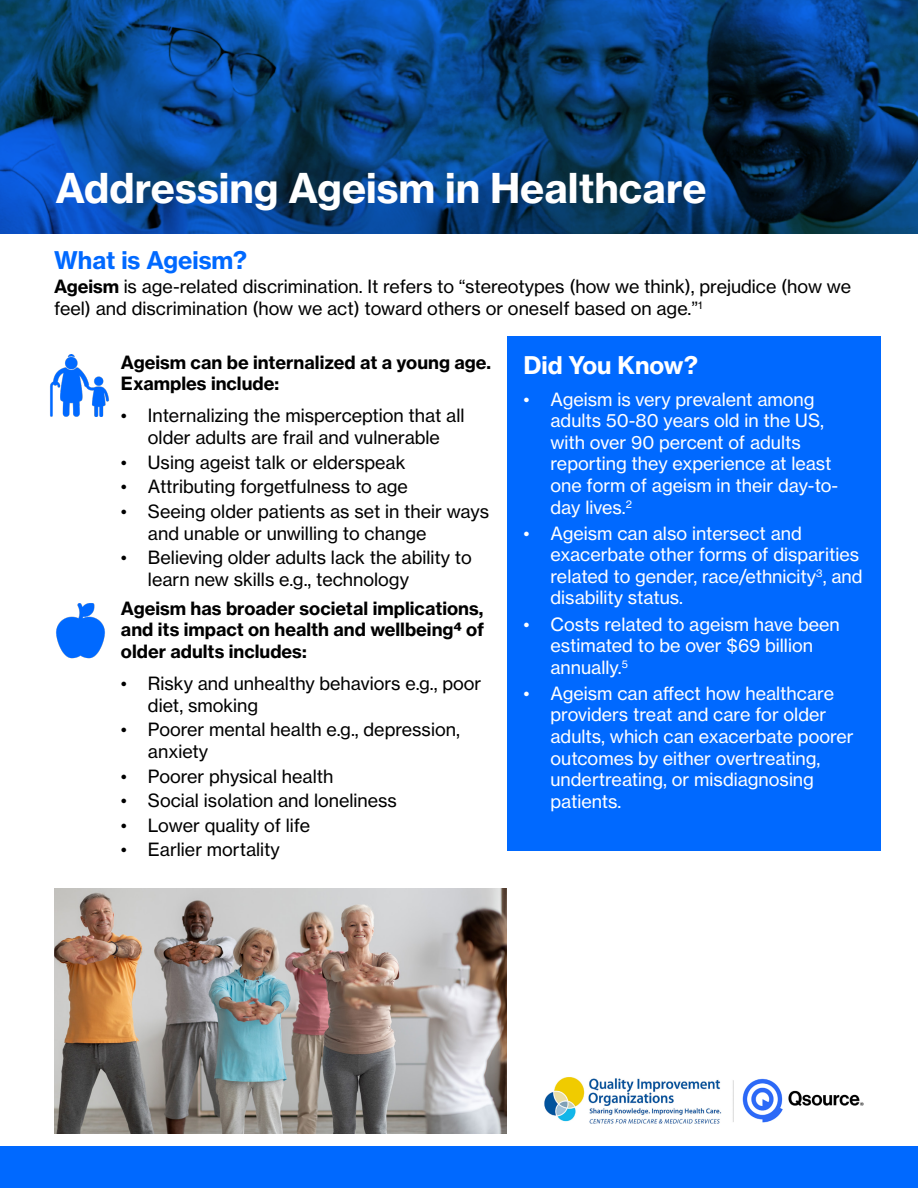
<style>
.page{position:relative;width:918px;height:1188px;background:#fff}
.page>*{position:absolute;margin:0;border:0;box-sizing:border-box;transform-origin:0 0}
.t1{font:40.5px "N Haas Grotesk TX Pro 75 Bd";color:#fff}
.t2{font:24px "N Haas Grotesk TX Pro 75 Bd";color:#0069ff}
.t3{font:24px "N Haas Grotesk TX Pro 75 Bd";color:#fff}
.t4{font:18px/21.6px "N Haas Grotesk TX Pro 55 Rg";color:#000}
.t5{font:18px/21.6px "N Haas Grotesk TX Pro 55 Rg";color:#fff}
.t6{font:18px/21.6px "N Haas Grotesk TX Pro 75 Bd";color:#000}
.s1{font-family:"N Haas Grotesk TX Pro 75 Bd"}
</style>
<div class="page">
<div style="left:507px;top:336px;width:373px;height:514px;background:#0069ff"></div>
<div style="left:0;top:1146px;width:918px;height:42px;background:#0069ff"></div>
<svg style="left:0;top:0;width:918px;height:234px;background:#08407d"></svg>
<img style="left:50px;top:355px;width:59px;height:62px">
<img style="left:56px;top:603px;width:49px;height:56px">
<img style="left:54px;top:888px;width:453px;height:246px">
<img style="left:544px;top:1077px;width:320px;height:47px">
<p class="t1" style="left:56px;top:162px;width:652px">Addressing Ageism in Healthcare</p>
<h1 class="t2" style="left:54px;top:245px;width:194px">What is Ageism?</h1>
<p class="t4" style="left:54px;top:276px;width:799px"><span class="s1">Ageism</span> is age-related discrimination. It refers to “stereotypes (how we think), prejudice (how we feel) and discrimination (how we act) toward others or oneself based on age.”<sup>1</sup></p>
<p class="t6" style="left:121px;top:351px;width:372px">Ageism can be internalized at a young age.<br>Examples include:</p>
<p class="t4" style="left:121px;top:405px;width:345px;text-align:center">• Internalizing the misperception that all older adults are frail and vulnerable</p>
<p class="t4" style="left:121px;top:451px;width:286px">• Using ageist talk or elderspeak</p>
<p class="t4" style="left:121px;top:476px;width:289px">• Attributing forgetfulness to age</p>
<p class="t4" style="left:148px;top:501px;width:343px;text-indent:-27px">• Seeing older patients as set in their ways and unable or unwilling to change</p>
<p class="t4" style="left:148px;top:547px;width:325px;text-indent:-27px">• Believing older adults lack the ability to learn new skills e.g., technology</p>
<p class="t6" style="left:121px;top:597px;width:365px;text-align:justify">Ageism has broader societal implications, and its impact on health and wellbeing4 of older adults includes:</p>
<p class="t4" style="left:148px;top:673px;width:335px;text-indent:-27px">• Risky and unhealthy behaviors e.g., poor diet, smoking</p>
<p class="t4" style="left:148px;top:719px;width:313px;text-indent:-27px">• Poorer mental health e.g., depression, anxiety</p>
<p class="t4" style="left:121px;top:765px;width:214px">• Poorer physical health</p>
<p class="t4" style="left:121px;top:790px;width:278px">• Social isolation and loneliness</p>
<p class="t4" style="left:121px;top:814px;width:191px">• Lower quality of life</p>
<p class="t4" style="left:121px;top:839px;width:160px">• Earlier mortality</p>
<h2 class="t3" style="left:524px;top:350px;width:176px">Did You Know?</h2>
<p class="t5" style="left:550px;top:388px;width:289px;text-indent:-27px">• Ageism is very prevalent among adults 50-80 years old in the US, with over 90 percent of adults reporting they experience at least one form of ageism in their day-to&shy;day lives.<sup>2</sup></p>
<p class="t5" style="left:550px;top:522px;width:314px;text-indent:-27px">• Ageism can also intersect and exacerbate other forms of disparities related to gender, race/ethnicity<sup>3</sup>, and disability status.</p>
<p class="t5" style="left:550px;top:613px;width:291px;text-indent:-27px">• Costs related to ageism have been estimated to be over $69 billion annually.<sup>5</sup></p>
<p class="t5" style="left:551px;top:682px;width:305px;text-indent:-27px">• Ageism can afect how healthcare providers treat and care for older adults, which can exacerbate poorer outcomes by either overtreating, undertreating, or misdiagnosing patients.</p>
</div>
